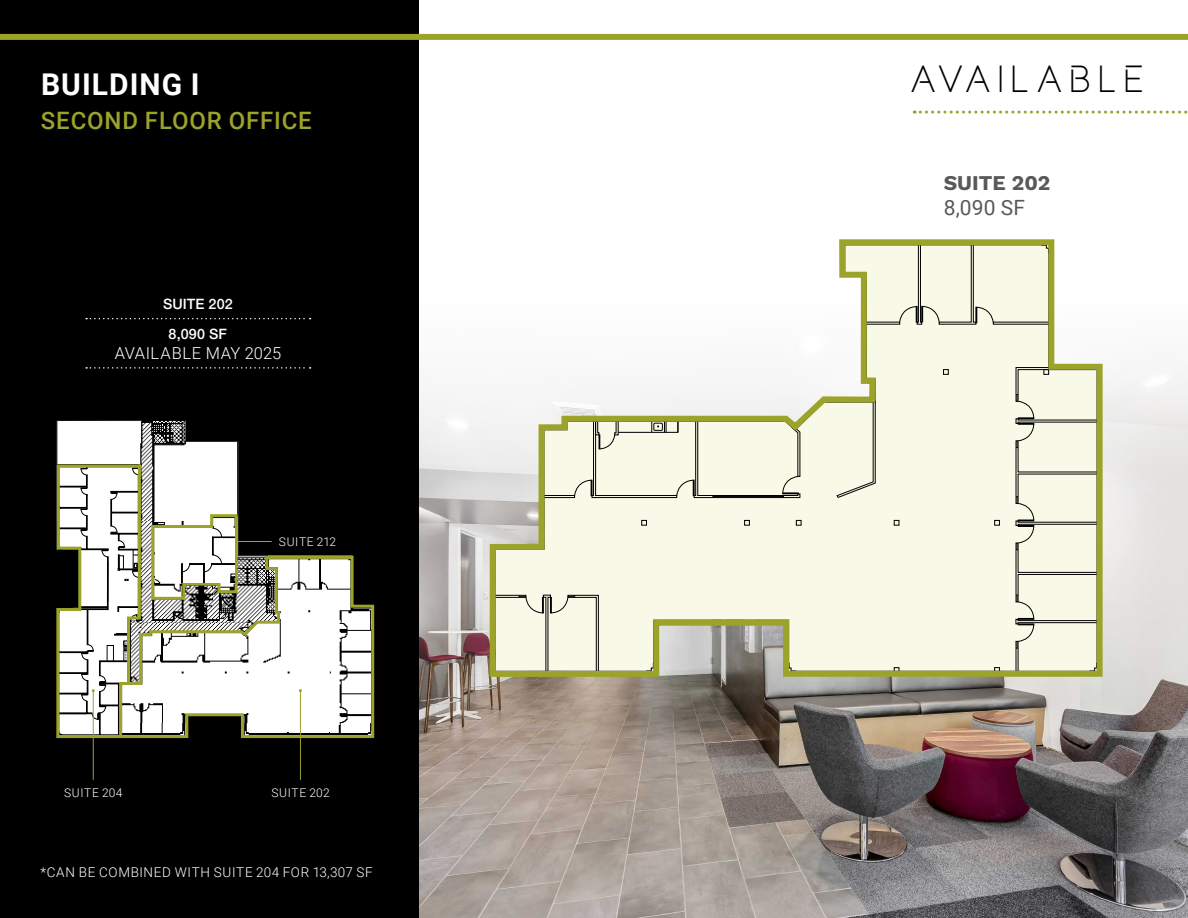
<style>
.page{position:relative;width:1188px;height:918px;background:#fff}
.page>*{position:absolute;margin:0;border:0;box-sizing:border-box;transform-origin:0 0}
.t1{font:36px "Basicaline";letter-spacing:.23em;color:#000}
.t2{font:700 30px "Roboto";letter-spacing:.035em;color:#fff}
.t3{font:500 24px "Roboto";letter-spacing:.035em;color:#9ca32a}
.t4{font:700 21px "Work Sans";color:#58595b}
.t5{font:21px "Roboto";color:#58595b}
.t6{font:300 16.5px "Roboto";letter-spacing:.03em;color:#fff}
.t7{font:500 14.4px/30.2px "Helvetica Neue LT Std";letter-spacing:.01em;color:#fff;text-align:center}
.t8{font:300 13.5px "Roboto";letter-spacing:.045em;color:#fff}
.t9{font:300 12px "Roboto";letter-spacing:.05em;color:#fff}
</style>
<div class="page">
<img style="left:418px;top:299px;width:770px;height:619px">
<div style="left:0;top:0;width:418px;height:918px;background:#000"></div>
<div style="left:0;top:34px;width:1188px;height:6px;background:#9ca32a"></div>
<svg style="left:914px;top:111px;width:274px;height:3px"></svg>
<svg style="left:86px;top:318px;width:225px;height:1px"></svg>
<svg style="left:86px;top:367px;width:225px;height:2px"></svg>
<svg style="left:487px;top:239px;width:619px;height:441px"></svg>
<div style="left:867px;top:378px;width:8px;height:6px;background:#9ca32a"></div>
<img style="left:144px;top:420px;width:42px;height:101px">
<hr style="left:188px;top:541px;width:84px;height:1px;background:#9ca32a">
<svg style="left:144px;top:554px;width:231px;height:185px;background:#cbccc5"></svg>
<hr style="left:300px;top:691px;width:1px;height:89px;background:#9ca32a">
<hr style="left:93px;top:691px;width:1px;height:89px;background:#9ca32a">
<svg style="left:56px;top:420px;width:88px;height:320px;background:#cdcec3"></svg>
<svg style="left:150px;top:441px;width:89px;height:160px;background:#dcddd4"></svg>
<h2 class="t2" style="left:41px;top:63px;width:160px">BUILDING I</h2>
<h3 class="t3" style="left:41px;top:104px;width:272px">SECOND FLOOR OFFICE</h3>
<p class="t7" style="left:163px;top:289px;width:71px">SUITE 202<br>8,090 SF</p>
<p class="t6" style="left:115px;top:341px;width:168px">AVAILABLE MAY 2025</p>
<p class="t9" style="left:279px;top:533px;width:59px">SUITE 212</p>
<p class="t9" style="left:64px;top:784px;width:60px">SUITE 204</p>
<p class="t9" style="left:271px;top:784px;width:60px">SUITE 202</p>
<p class="t8" style="left:40px;top:863px;width:334px">*CAN BE COMBINED WITH SUITE 204 FOR 13,307 SF</p>
<h1 class="t1" style="left:911px;top:55px;width:234px">AVAILABLE</h1>
<h3 class="t4" style="left:944px;top:167px;width:108px">SUITE 202</h3>
<h3 class="t5" style="left:944px;top:193px;width:83px">8,090 SF</h3>
</div>
